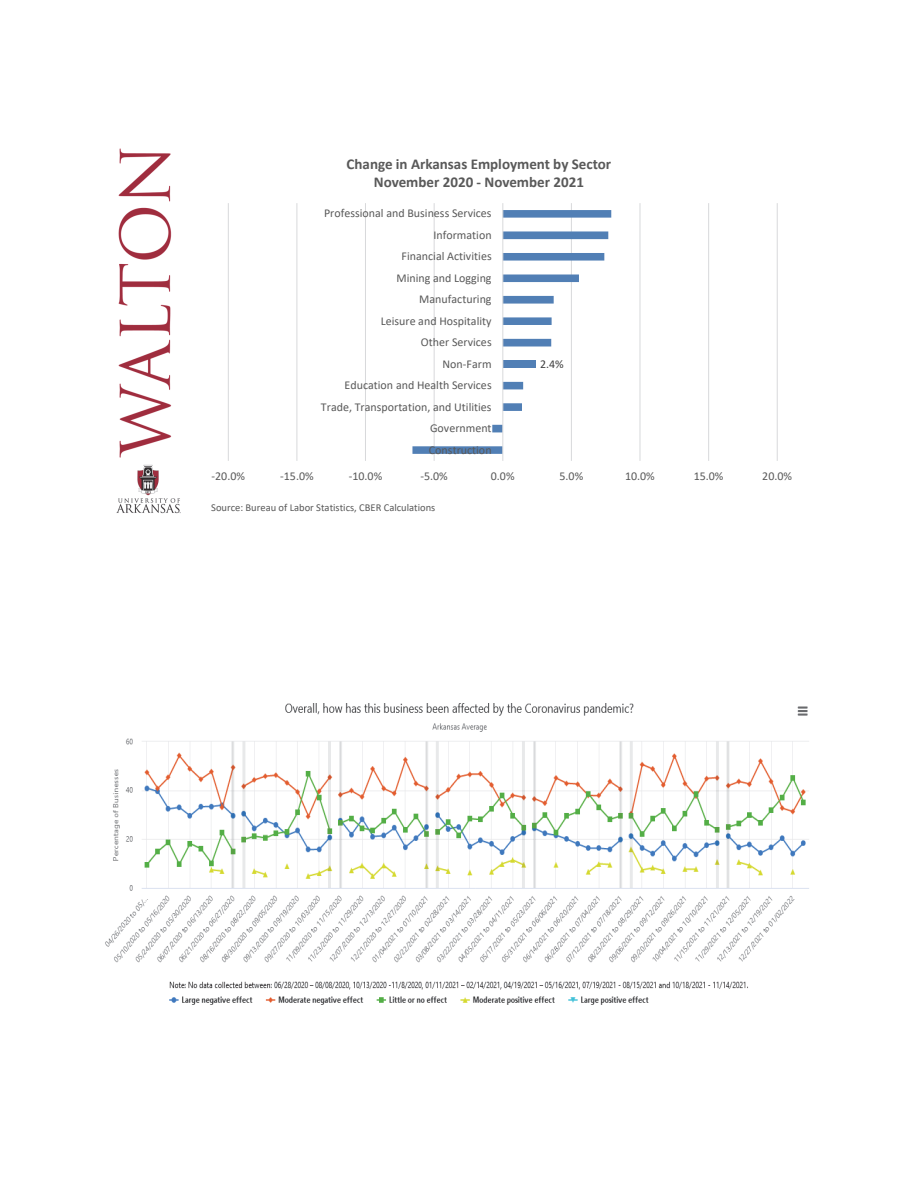
<style>
.page{position:relative;width:918px;height:1188px;background:#fff}
.page>*{position:absolute;margin:0;border:0;box-sizing:border-box;transform-origin:0 0}
.t1{font:700 15px/18.3px "Calibri";color:#595959;text-align:center}
.t2{font:12px "Calibri";color:#595959}
.t3{font:12px "Calibri";color:#404040}
.t4{font:10.5px "Calibri";color:#595959}
</style>
<div class="page">
<img style="left:116px;top:148px;width:65px;height:366px">
<hr style="left:228px;top:203px;width:1px;height:258px;background:#d8d9db">
<hr style="left:297px;top:203px;width:1px;height:258px;background:#d8d9db">
<hr style="left:365px;top:203px;width:1px;height:258px;background:#d8d9db">
<hr style="left:434px;top:203px;width:1px;height:258px;background:#d8d9db">
<hr style="left:571px;top:203px;width:1px;height:258px;background:#d8d9db">
<hr style="left:640px;top:203px;width:1px;height:258px;background:#d8d9db">
<hr style="left:708px;top:203px;width:1px;height:258px;background:#d8d9db">
<hr style="left:777px;top:203px;width:1px;height:258px;background:#d8d9db">
<svg style="left:412px;top:210px;width:199px;height:244px"></svg>
<hr style="left:503px;top:203px;width:1px;height:258px;background:#d8d9db">
<img style="left:105px;top:703px;width:704px;height:302px">
<p class="t1" style="left:347px;top:156px;width:266px">Change in Arkansas Employment by Sector<br>November 2020 ‐ November 2021</p>
<p class="t2" style="left:324px;top:208px;width:169px">Professional and Business Services</p>
<p class="t2" style="left:433px;top:230px;width:60px">Information</p>
<p class="t2" style="left:402px;top:251px;width:92px">Financial Activities</p>
<p class="t2" style="left:396px;top:273px;width:97px">Mining and Logging</p>
<p class="t2" style="left:419px;top:294px;width:74px">Manufacturing</p>
<p class="t2" style="left:381px;top:316px;width:112px">Leisure and Hospitality</p>
<p class="t2" style="left:421px;top:337px;width:72px">Other Services</p>
<p class="t2" style="left:443px;top:359px;width:51px">Non‐Farm</p>
<p class="t2" style="left:345px;top:380px;width:149px">Education and Health Services</p>
<p class="t2" style="left:321px;top:402px;width:172px">Trade, Transportation, and Utilities</p>
<p class="t2" style="left:430px;top:423px;width:63px">Government</p>
<p class="t2" style="left:429px;top:445px;width:64px">Construction</p>
<p class="t3" style="left:540px;top:359px;width:25px">2.4%</p>
<p class="t2" style="left:212px;top:471px;width:35px">‐20.0%</p>
<p class="t2" style="left:280px;top:471px;width:35px">‐15.0%</p>
<p class="t2" style="left:349px;top:471px;width:35px">‐10.0%</p>
<p class="t2" style="left:420px;top:471px;width:29px">‐5.0%</p>
<p class="t2" style="left:491px;top:471px;width:25px">0.0%</p>
<p class="t2" style="left:560px;top:471px;width:25px">5.0%</p>
<p class="t2" style="left:625px;top:471px;width:31px">10.0%</p>
<p class="t2" style="left:694px;top:471px;width:31px">15.0%</p>
<p class="t2" style="left:762px;top:471px;width:31px">20.0%</p>
<p class="t4" style="left:211px;top:503px;width:226px">Source: Bureau of Labor Statistics, CBER Calculations</p>
</div>
